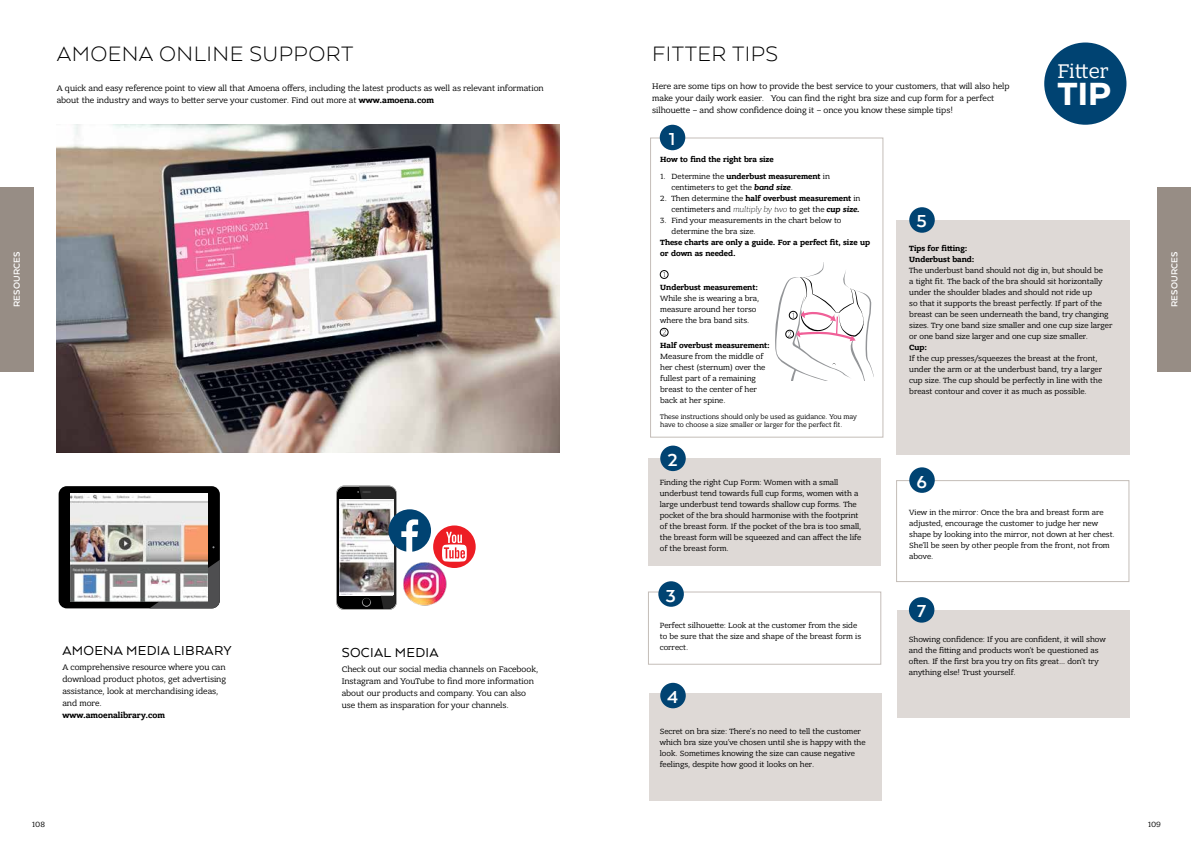
<style>
.page{position:relative;width:1191px;height:842px;background:#fff}
.page>*{position:absolute;margin:0;border:0;box-sizing:border-box;transform-origin:0 0}
.t1{font:900 37px "Arquitecta";color:#fff}
.t2{font:300 24px "Arquitecta";letter-spacing:.02em;color:#000}
.t3{font:21px "Bandera Pro";color:#fff}
.t4{font:700 20px "Arquitecta";color:#fff}
.t5{font:15px "Arquitecta";letter-spacing:.02em;color:#000}
.t6{font:700 10px "Arquitecta";letter-spacing:.02em;color:#fff}
.t7{font:8.5px/12px "Bandera Pro";color:#000}
.t8{font:700 8.5px "Bandera Pro";color:#000}
.t9{font:8px/11px "Bandera Pro";color:#000}
.t10{font:700 8px/11px "Bandera Pro";color:#000}
.t11{font:7px/8px "Bandera Pro";color:#000}
.s1{font-weight:700}
.s2{font-weight:700;font-style:italic}
.s3{font-weight:300;font-style:italic}
</style>
<div class="page">
<div style="left:649px;top:693px;width:232px;height:107px;background:#ded9d6"></div>
<div style="left:897px;top:610px;width:232px;height:107px;background:#ded9d6"></div>
<div style="left:650px;top:137px;width:233px;height:301px;border:1px solid #c4bdb8"></div>
<div style="left:648px;top:458px;width:232px;height:108px;background:#ded9d6"></div>
<div style="left:896px;top:220px;width:233px;height:234px;background:#ded9d6"></div>
<div style="left:59px;top:486px;width:161px;height:122px;background:#000;border-radius:8px"></div>
<svg style="left:149px;top:560px;width:71px;height:48px"></svg>
<img style="left:71px;top:493px;width:136px;height:108px">
<div style="left:1044px;top:43px;width:82px;height:82px;background:#004372;border-radius:50%"></div>
<img style="left:336px;top:486px;width:140px;height:124px">
<img style="left:404px;top:563px;width:42px;height:42px">
<div style="left:896px;top:480px;width:233px;height:102px;border:1px solid #c4bdb8"></div>
<div style="left:648px;top:591px;width:233px;height:74px;border:1px solid #c4bdb8"></div>
<div style="left:660px;top:125px;width:25px;height:25px;background:#004372;border-radius:50%"></div>
<div style="left:909px;top:207px;width:25px;height:26px;background:#004372;border-radius:50%"></div>
<div style="left:660px;top:446px;width:26px;height:25px;background:#004372;border-radius:50%"></div>
<div style="left:658px;top:581px;width:26px;height:26px;background:#004372;border-radius:50%"></div>
<div style="left:660px;top:683px;width:26px;height:25px;background:#004372;border-radius:50%"></div>
<div style="left:909px;top:467px;width:25px;height:26px;background:#004372;border-radius:50%"></div>
<div style="left:909px;top:597px;width:25px;height:26px;background:#004372;border-radius:50%"></div>
<img style="left:57px;top:125px;width:502px;height:328px">
<svg style="left:775px;top:263px;width:98px;height:118px"></svg>
<div style="left:1157px;top:187px;width:34px;height:184px;background:#978d85"></div>
<div style="left:0;top:187px;width:34px;height:184px;background:#978d85"></div>
<div style="left:660px;top:270px;width:8px;height:9px;border:1px solid #000;border-radius:50%"></div>
<div style="left:660px;top:328px;width:8px;height:8px;border:1px solid #000;border-radius:50%"></div>
<svg style="left:662px;top:330px;width:4px;height:5px"></svg>
<h2 class="t2" style="left:57px;top:38px;width:298px">AMOENA ONLINE SUPPORT</h2>
<h2 class="t2" style="left:652px;top:38px;width:128px">FITTER TIPS</h2>
<p class="t7" style="left:57px;top:83px;width:488px">A quick and easy reference point to view all that Amoena offers, including the latest products as well as relevant information about the industry and ways to better serve your customer. Find out more at <span class="s1">www.amoena.com</span></p>
<p class="t7" style="left:652px;top:80px;width:359px">Here are some tips on how to provide the best service to your customers, that will also help make your daily work easier. You can find the right bra size and cup form for a perfect silhouette – and show confidence doing it – once you know these simple tips!</p>
<h3 class="t4" style="left:669px;top:127px;width:8px">1</h3>
<h3 class="t3" style="left:1057px;top:58px;width:53px">Fitter</h3>
<h1 class="t1" style="left:1057px;top:71px;width:55px">TIP</h1>
<p class="t10" style="left:660px;top:154px;width:115px">How to find the right bra size</p>
<p class="t9" style="left:671px;top:171px;width:160px;text-indent:-11px">1. Determine the <span class="s1">underbust measurement</span> in centimeters to get the <span class="s2">band size</span>.</p>
<p class="t9" style="left:660px;top:193px;width:202px;text-align:right">2. Then determine the <span class="s1">half overbust measurement</span> in centimeters and <span class="s3">multiply by two</span> to get the <span class="s2">cup size.</span></p>
<p class="t9" style="left:671px;top:215px;width:171px;text-indent:-11px">3. Find your measurements in the chart below to determine the bra size.</p>
<p class="t10" style="left:660px;top:237px;width:211px">These charts are only a guide. For a perfect fit, size up or down as needed.</p>
<p class="t10" style="left:660px;top:282px;width:99px">Underbust measurement:</p>
<p class="t9" style="left:660px;top:293px;width:100px">While she is wearing a bra, measure around her torso where the bra band sits.</p>
<p class="t10" style="left:660px;top:340px;width:111px">Half overbust measurement:</p>
<p class="t9" style="left:660px;top:351px;width:107px">Measure from the middle of her chest (sternum) over the fullest part of a remaining breast to the center of her back at her spine.</p>
<h3 class="t4" style="left:916px;top:209px;width:12px">5</h3>
<p class="t10" style="left:909px;top:243px;width:67px">Tips for fitting:<br>Underbust band:</p>
<p class="t9" style="left:909px;top:265px;width:205px">The underbust band should not dig in, but should be<br>a tight fit. The back of the bra should sit horizontally under the shoulder blades and should not ride up<br>so that it supports the breast perfectly. If part of the breast can be seen underneath the band, try changing sizes. Try one band size smaller and one cup size larger or one band size larger and one cup size smaller.</p>
<p class="t10" style="left:909px;top:342px;width:20px">Cup:</p>
<p class="t9" style="left:909px;top:353px;width:194px">If the cup presses/squeezes the breast at the front, under the arm or at the underbust band, try a larger cup size. The cup should be perfectly in line with the breast contour and cover it as much as possible.</p>
<p class="t6" style="left:10px;top:307px;width:58px;rotate:-90deg">RESOURCES</p>
<p class="t6" style="left:1168px;top:307px;width:58px;rotate:-90deg">RESOURCES</p>
<p class="t11" style="left:660px;top:413px;width:198px">These instructions should only be used as guidance. You may have to choose a size smaller or larger for the perfect fit.</p>
<h3 class="t5" style="left:62px;top:641px;width:171px">AMOENA MEDIA LIBRARY</h3>
<p class="t7" style="left:62px;top:661px;width:165px">A comprehensive resource where you can download product photos, get advertising assistance, look at merchandising ideas, and more.</p>
<p class="t8" style="left:62px;top:710px;width:104px">www.amoenalibrary.com</p>
<h3 class="t5" style="left:342px;top:643px;width:98px">SOCIAL MEDIA</h3>
<p class="t7" style="left:342px;top:663px;width:198px">Check out our social media channels on Facebook, Instagram and YouTube to find more information about our products and company. You can also use them as insparation for your channels.</p>
<h3 class="t4" style="left:667px;top:447px;width:12px">2</h3>
<p class="t9" style="left:660px;top:476px;width:203px">Finding the right Cup Form: Women with a small underbust tend towards full cup forms, women with a large underbust tend towards shallow cup forms. The pocket of the bra should harmonise with the footprint of the breast form. If the pocket of the bra is too small, the breast form will be squeezed and can affect the life of the breast form.</p>
<h3 class="t4" style="left:665px;top:583px;width:12px">3</h3>
<p class="t9" style="left:660px;top:620px;width:203px">Perfect silhouette: Look at the customer from the side to be sure that the size and shape of the breast form is correct.</p>
<h3 class="t4" style="left:667px;top:685px;width:13px">4</h3>
<p class="t9" style="left:660px;top:726px;width:207px">Secret on bra size: There’s no need to tell the customer which bra size you’ve chosen until she is happy with the look. Sometimes knowing the size can cause negative feelings, despite how good it looks on her.</p>
<h3 class="t4" style="left:916px;top:469px;width:12px">6</h3>
<p class="t9" style="left:909px;top:507px;width:207px">View in the mirror: Once the bra and breast form are adjusted, encourage the customer to judge her new shape by looking into the mirror, not down at her chest.<br>She’ll be seen by other people from the front, not from above.</p>
<h3 class="t4" style="left:916px;top:599px;width:11px">7</h3>
<p class="t9" style="left:909px;top:634px;width:198px">Showing confidence: If you are confident, it will show and the fitting and products won’t be questioned as often. If the first bra you try on fits great… don’t try anything else! Trust yourself.</p>
<p class="t9" style="left:32px;top:819px;width:15px">108</p>
<p class="t9" style="left:1147px;top:819px;width:15px">109</p>
</div>
